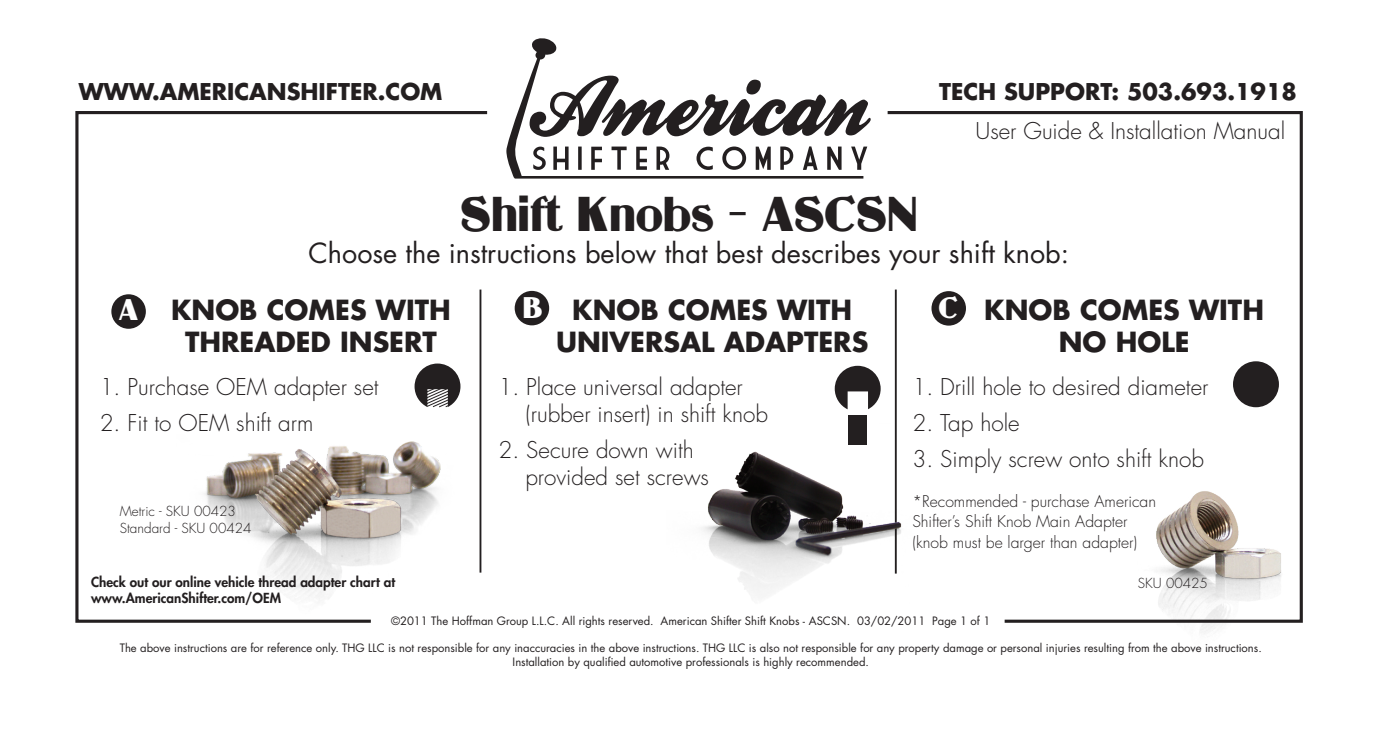
<style>
.page{position:relative;width:1377px;height:729px;background:#fff}
.page>*{position:absolute;margin:0;border:0;box-sizing:border-box;transform-origin:0 0}
.t1{font:40.5px "Guanine";color:#231f20}
.t2{font:700 27px/32.4px "Futura";color:#231f20;text-align:center}
.t3{font:27px "Futura";color:#231f20}
.t4{font:24.75px "Guanine";color:#fff}
.t5{font:300 22.5px/27px "Futura";color:#231f20}
.t6{font:700 22.5px "Futura";color:#231f20}
.t7{font:300 15.75px/20.2px "Futura";color:#231f20}
.t8{font:800 13.5px/16.2px "Futura";color:#231f20}
.t9{font:300 13.5px/16.2px "Futura";color:#231f20}
.t10{font:11.25px/13.5px "Futura";color:#231f20;text-align:center}
.s1{font-family:"Guanine";font-weight:400;font-size:24.75px;color:#fff}
</style>
<div class="page">
<svg style="left:506px;top:38px;width:365px;height:141px"></svg>
<svg style="left:75px;top:111px;width:413px;height:512px"></svg>
<svg style="left:887px;top:111px;width:416px;height:513px"></svg>
<div style="left:111px;top:294px;width:35px;height:35px;background:#231f20;border-radius:50%"></div>
<div style="left:515px;top:291px;width:34px;height:34px;background:#231f20;border-radius:50%"></div>
<div style="left:931px;top:291px;width:35px;height:35px;background:#231f20;border-radius:50%"></div>
<hr style="left:480px;top:290px;width:1px;height:283px;background:#231f20">
<hr style="left:895px;top:290px;width:2px;height:284px;background:#231f20">
<img style="left:177px;top:434px;width:291px;height:187px">
<img style="left:703px;top:424px;width:225px;height:191px">
<svg style="left:415px;top:364px;width:45px;height:44px"></svg>
<div style="left:1233px;top:361px;width:46px;height:46px;background:#231f20;border-radius:50%"></div>
<svg style="left:835px;top:366px;width:46px;height:43px"></svg>
<div style="left:849px;top:415px;width:18px;height:29px;background:#231f20"></div>
<h3 class="t6" style="left:79px;top:76px;width:365px">WWW.AMERICANSHIFTER.COM</h3>
<h3 class="t6" style="left:939px;top:76px;width:359px">TECH SUPPORT: 503.693.1918</h3>
<h3 class="t5" style="left:975px;top:117px;width:311px">User Guide &amp; Installation Manual</h3>
<h1 class="t1" style="left:460px;top:188px;width:459px">Shift Knobs - ASCSN</h1>
<h2 class="t3" style="left:309px;top:235px;width:762px">Choose the instructions below that best describes your shift knob:</h2>
<h2 class="t2" style="left:119px;top:293px;width:334px"><span class="s1">A</span> KNOB COMES WITH</h2>
<h3 class="t4" style="left:523px;top:292px;width:21px">B</h3>
<h3 class="t4" style="left:939px;top:292px;width:21px">C</h3>
<h2 class="t2" style="left:185px;top:325px;width:253px">THREADED INSERT</h2>
<h2 class="t2" style="left:556px;top:293px;width:314px">KNOB COMES WITH<br>UNIVERSAL ADAPTERS</h2>
<h2 class="t2" style="left:984px;top:293px;width:281px">KNOB COMES WITH<br>NO HOLE</h2>
<h3 class="t5" style="left:100px;top:373px;width:280px">1. Purchase OEM adapter set</h3>
<h3 class="t5" style="left:100px;top:409px;width:215px">2. Fit to OEM shift arm</h3>
<p class="t9" style="left:120px;top:503px;width:133px">Metric - SKU 00423<br>Standard - SKU 00424</p>
<p class="t8" style="left:91px;top:573px;width:306px">Check out our online vehicle thread adapter chart at www.AmericanShifter.com/OEM</p>
<h3 class="t5" style="left:525px;top:373px;width:244px;text-indent:-27px">1. Place universal adapter (rubber insert) in shift knob</h3>
<h3 class="t5" style="left:525px;top:436px;width:185px;text-indent:-27px">2. Secure down with provided set screws</h3>
<h3 class="t5" style="left:912px;top:373px;width:298px">1. Drill hole to desired diameter</h3>
<h3 class="t5" style="left:912px;top:409px;width:109px">2. Tap hole</h3>
<h3 class="t5" style="left:912px;top:445px;width:293px">3. Simply screw onto shift knob</h3>
<h3 class="t7" style="left:912px;top:491px;width:245px">*Recommended - purchase American<br>Shifter’s Shift Knob Main Adapter (knob must be larger than adapter)</h3>
<p class="t9" style="left:1138px;top:576px;width:71px">SKU 00425</p>
<p class="t10" style="left:391px;top:614px;width:601px">©2011 The Hoffman Group L.L.C. All rights reserved. American Shifter Shift Knobs - ASCSN. 03/02/2011 Page 1 of 1</p>
<p class="t10" style="left:120px;top:641px;width:1144px">The above instructions are for reference only. THG LLC is not responsible for any inaccuracies in the above instructions. THG LLC is also not responsible for any property damage or personal injuries resulting from the above instructions.<br>Installation by qualified automotive professionals is highly recommended.</p>
</div>
